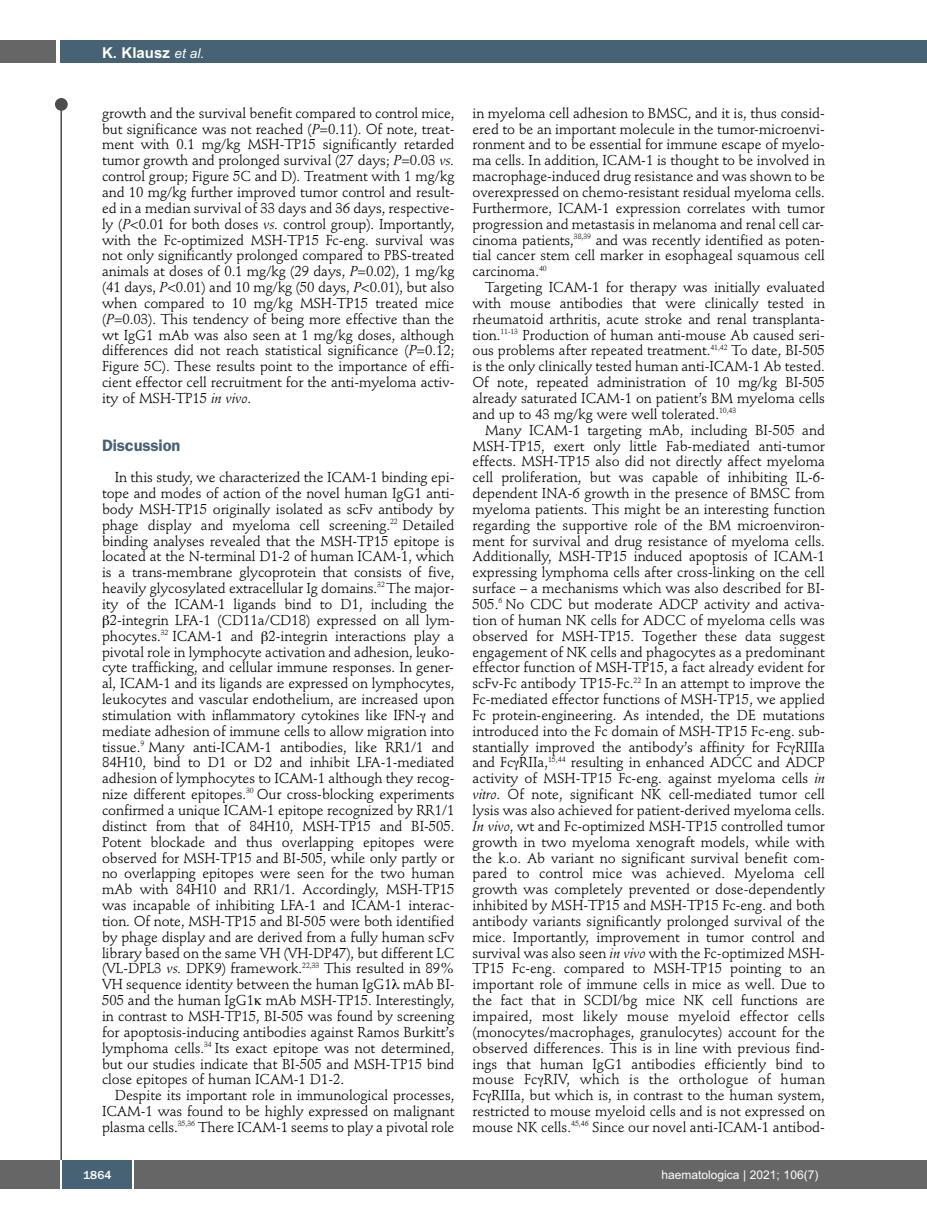
<style>
.page{position:relative;width:927px;height:1225px;background:#fff}
.page>*{position:absolute;margin:0;border:0;box-sizing:border-box;transform-origin:0 0}
.t1{font:600 16.5px "Franklin Gothic";letter-spacing:-.01em;color:#466274}
.t2{font:700 15px "Arial";color:#fff}
.t3{font:14.25px/15.9px "Stempel Schneidler";letter-spacing:-.005em;color:#000;text-align:justify}
.t4{font:12px "Arial";color:#fff}
.t5{font:500 12px "Franklin Gothic";color:#fff}
.s1{font-weight:400;font-style:italic;font-size:13.5px}
.s2{font-style:italic}
</style>
<div class="page">
<div style="left:911px;top:40px;width:16px;height:22px;background:#466274"></div>
<div style="left:910px;top:1160px;width:17px;height:28px;background:#666"></div>
<div style="left:55px;top:98px;width:13px;height:13px;background:#4d4d4d;border-radius:50%"></div>
<hr style="left:60px;top:101px;width:2px;height:1061px;background:#4d4d4d">
<div style="left:60px;top:40px;width:852px;height:22px;background:#466274"></div>
<div style="left:0;top:40px;width:56px;height:22px;background:#666"></div>
<div style="left:0;top:1160px;width:911px;height:28px;background:#666"></div>
<div style="left:62px;top:1160px;width:71px;height:28px;background:#466274"></div>
<hr style="left:60px;top:1160px;width:2px;height:28px;background:#fff">
<svg style="left:133px;top:1160px;width:1px;height:28px"></svg>
<p class="t2" style="left:102px;top:44px;width:104px">K. Klausz <span class="s1">et al.</span></p>
<p class="t3" style="left:102px;top:106px;width:354px">growth and the survival benefit compared to control mice, but significance was not reached (<span class="s2">P</span>=0.11). Of note, treat&shy;ment with 0.1 mg/kg MSH-TP15 significantly retarded tumor growth and prolonged survival (27 days; <span class="s2">P</span>=0.03 <span class="s2">vs. </span>control group; Figure 5C and D). Treatment with 1 mg/kg and 10 mg/kg further improved tumor control and result&shy;ed in a median survival of 33 days and 36 days, respective&shy;ly (<span class="s2">P</span>&lt;0.01 for both doses <span class="s2">vs.</span> control group). Importantly, with the Fc-optimized MSH-TP15 Fc-eng. survival was not only significantly prolonged compared to PBS-treated animals at doses of 0.1 mg/kg (29 days, <span class="s2">P</span>=0.02), 1 mg/kg (41 days, <span class="s2">P</span>&lt;0.01) and 10 mg/kg (50 days, <span class="s2">P</span>&lt;0.01), but also when compared to 10 mg/kg MSH-TP15 treated mice (<span class="s2">P</span>=0.03). This tendency of being more effective than the wt IgG1 mAb was also seen at 1 mg/kg doses, although differences did not reach statistical significance (<span class="s2">P</span>=0.12; Figure 5C). These results point to the importance of effi&shy;cient effector cell recruitment for the anti-myeloma activ&shy;ity of MSH-TP15 <span class="s2">in vivo</span>.</p>
<p class="t1" style="left:102px;top:440px;width:80px">Discussion</p>
<p class="t3" style="left:115px;top:471px;width:341px">In this study, we characterized the ICAM-1 binding epi-</p>
<p class="t3" style="left:102px;top:486px;width:354px">tope and modes of action of the novel human IgG1 anti-</p>
<p class="t3" style="left:102px;top:502px;width:354px">body MSH-TP15 originally isolated as scFv antibody by</p>
<p class="t3" style="left:102px;top:518px;width:354px">phage display and myeloma cell screening.<sup>22</sup> Detailed</p>
<p class="t3" style="left:102px;top:534px;width:354px">binding analyses revealed that the MSH-TP15 epitope is</p>
<p class="t3" style="left:102px;top:550px;width:354px">located at the N-terminal D1-2 of human ICAM-1, which</p>
<p class="t3" style="left:102px;top:566px;width:354px">is a trans-membrane glycoprotein that consists of five,</p>
<p class="t3" style="left:102px;top:581px;width:354px">heavily glycosylated extracellular Ig domains.<sup>32</sup> The major-</p>
<p class="t3" style="left:102px;top:597px;width:354px">ity of the ICAM-1 ligands bind to D1, including the</p>
<p class="t3" style="left:110px;top:613px;width:346px">2-integrin LFA-1 (CD11a/CD18) expressed on all lym-</p>
<p class="t3" style="left:102px;top:629px;width:354px">phocytes.<sup>32</sup> ICAM-1 and 2-integrin interactions play a</p>
<p class="t3" style="left:102px;top:645px;width:354px">pivotal role in lymphocyte activation and adhesion, leuko-</p>
<p class="t3" style="left:102px;top:661px;width:353px">cyte trafficking, and cellular immune responses. In gener-</p>
<p class="t3" style="left:102px;top:677px;width:354px">al, ICAM-1 and its ligands are expressed on lymphocytes,</p>
<p class="t3" style="left:102px;top:692px;width:354px">leukocytes and vascular endothelium, are increased upon</p>
<p class="t3" style="left:102px;top:708px;width:354px">stimulation with inflammatory cytokines like IFN- and</p>
<p class="t3" style="left:102px;top:724px;width:354px">mediate adhesion of immune cells to allow migration into</p>
<p class="t3" style="left:102px;top:740px;width:354px">tissue.<sup>9</sup> Many anti-ICAM-1 antibodies, like RR1/1 and</p>
<p class="t3" style="left:102px;top:756px;width:354px">84H10, bind to D1 or D2 and inhibit LFA-1-mediated</p>
<p class="t3" style="left:102px;top:772px;width:354px">adhesion of lymphocytes to ICAM-1 although they recog-</p>
<p class="t3" style="left:102px;top:787px;width:354px">nize different epitopes.<sup>30</sup> Our cross-blocking experiments</p>
<p class="t3" style="left:102px;top:803px;width:354px">confirmed a unique ICAM-1 epitope recognized by RR1/1</p>
<p class="t3" style="left:102px;top:819px;width:354px">distinct from that of 84H10, MSH-TP15 and BI-505.</p>
<p class="t3" style="left:102px;top:835px;width:354px">Potent blockade and thus overlapping epitopes were</p>
<p class="t3" style="left:102px;top:851px;width:354px">observed for MSH-TP15 and BI-505, while only partly or</p>
<p class="t3" style="left:102px;top:867px;width:354px">no overlapping epitopes were seen for the two human</p>
<p class="t3" style="left:102px;top:882px;width:354px">mAb with 84H10 and RR1/1. Accordingly, MSH-TP15</p>
<p class="t3" style="left:102px;top:898px;width:354px">was incapable of inhibiting LFA-1 and ICAM-1 interac-</p>
<p class="t3" style="left:102px;top:914px;width:354px">tion. Of note, MSH-TP15 and BI-505 were both identified</p>
<p class="t3" style="left:102px;top:930px;width:354px">by phage display and are derived from a fully human scFv</p>
<p class="t3" style="left:102px;top:946px;width:354px">library based on the same VH (VH-DP47), but different LC</p>
<p class="t3" style="left:102px;top:962px;width:354px">(VL-DPL3 <span class="s2">vs.</span> DPK9) framework.<sup>22,33</sup> This resulted in 89%</p>
<p class="t3" style="left:102px;top:978px;width:354px">VH sequence identity between the human IgG1● mAb BI-</p>
<p class="t3" style="left:102px;top:993px;width:354px">505 and the human IgG1 mAb MSH-TP15. Interestingly,</p>
<p class="t3" style="left:102px;top:1009px;width:354px">in contrast to MSH-TP15, BI-505 was found by screening</p>
<p class="t3" style="left:102px;top:1025px;width:354px">for apoptosis-inducing antibodies against Ramos Burkitt’s</p>
<p class="t3" style="left:102px;top:1041px;width:354px">lymphoma cells.<sup>34</sup> Its exact epitope was not determined,</p>
<p class="t3" style="left:102px;top:1057px;width:354px">but our studies indicate that BI-505 and MSH-TP15 bind</p>
<p class="t3" style="left:102px;top:1073px;width:244px">close epitopes of human ICAM-1 D1-2.</p>
<p class="t3" style="left:115px;top:1088px;width:341px">Despite its important role in immunological processes,</p>
<p class="t3" style="left:102px;top:1104px;width:354px">ICAM-1 was found to be highly expressed on malignant</p>
<p class="t3" style="left:102px;top:1120px;width:354px">plasma cells.<sup>35,36</sup> There ICAM-1 seems to play a pivotal role</p>
<p class="t3" style="left:472px;top:106px;width:354px">in myeloma cell adhesion to BMSC, and it is, thus consid&shy;ered to be an important molecule in the tumor-microenvi&shy;ronment and to be essential for immune escape of myelo&shy;ma cells. In addition, ICAM-1 is thought to be involved in macrophage-induced drug resistance and was shown to be overexpressed on chemo-resistant residual myeloma cells.<br>Furthermore, ICAM-1 expression correlates with tumor progression and metastasis in melanoma and renal cell car&shy;cinoma patients,<sup>38,39</sup> and was recently identified as poten&shy;tial cancer stem cell marker in esophageal squamous cell carcinoma.<sup>40</sup></p>
<p class="t3" style="left:472px;top:280px;width:354px;text-indent:13px">Targeting ICAM-1 for therapy was initially evaluated with mouse antibodies that were clinically tested in rheumatoid arthritis, acute stroke and renal transplanta&shy;tion.<sup>11-13</sup> Production of human anti-mouse Ab caused seri&shy;ous problems after repeated treatment.<sup>41,42</sup> To date, BI-505 is the only clinically tested human anti-ICAM-1 Ab tested.<br>Of note, repeated administration of 10 mg/kg BI-505 already saturated ICAM-1 on patient’s BM myeloma cells and up to 43 mg/kg were well tolerated.<sup>10,43</sup></p>
<p class="t3" style="left:472px;top:423px;width:354px;text-indent:13px">Many ICAM-1 targeting mAb, including BI-505 and MSH-TP15, exert only little Fab-mediated anti-tumor effects. MSH-TP15 also did not directly affect myeloma cell proliferation, but was capable of inhibiting IL-6- dependent INA-6 growth in the presence of BMSC from myeloma patients. This might be an interesting function regarding the supportive role of the BM microenviron&shy;ment for survival and drug resistance of myeloma cells.<br>Additionally, MSH-TP15 induced apoptosis of ICAM-1 expressing lymphoma cells after cross-linking on the cell surface – a mechanisms which was also described for BI-505.<sup>6</sup> No CDC but moderate ADCP activity and activa&shy;tion of human NK cells for ADCC of myeloma cells was observed for MSH-TP15. Together these data suggest engagement of NK cells and phagocytes as a predominant effector function of MSH-TP15, a fact already evident for scFv-Fc antibody TP15-Fc.<sup>22</sup> In an attempt to improve the Fc-mediated effector functions of MSH-TP15, we applied Fc protein-engineering. As intended, the DE mutations introduced into the Fc domain of MSH-TP15 Fc-eng. sub&shy;stantially improved the antibody’s affinity for Fc RIIIa and Fc RIIa,<sup>15,44</sup> resulting in enhanced ADCC and ADCP activity of MSH-TP15 Fc-eng. against myeloma cells <span class="s2">in vitro</span>. Of note, significant NK cell-mediated tumor cell lysis was also achieved for patient-derived myeloma cells.<br><span class="s2">In vivo</span>, wt and Fc-optimized MSH-TP15 controlled tumor growth in two myeloma xenograft models, while with the k.o. Ab variant no significant survival benefit com&shy;pared to control mice was achieved. Myeloma cell growth was completely prevented or dose-dependently inhibited by MSH-TP15 and MSH-TP15 Fc-eng. and both antibody variants significantly prolonged survival of the mice. Importantly, improvement in tumor control and survival was also seen <span class="s2">in vivo</span> with the Fc-optimized MSH-TP15 Fc-eng. compared to MSH-TP15 pointing to an important role of immune cells in mice as well. Due to the fact that in SCDI/bg mice NK cell functions are impaired, most likely mouse myeloid effector cells (monocytes/macrophages, granulocytes) account for the observed differences. This is in line with previous find&shy;ings that human IgG1 antibodies efficiently bind to mouse Fc RIV, which is the orthologue of human Fc RIIIa, but which is, in contrast to the human system, restricted to mouse myeloid cells and is not expressed on mouse NK cells.<sup>45,46</sup> Since our novel anti-ICAM-1 antibod-</p>
<p class="t5" style="left:83px;top:1167px;width:30px">1864</p>
<p class="t4" style="left:661px;top:1167px;width:158px">haematologica | 2021; 106(7)</p>
</div>
